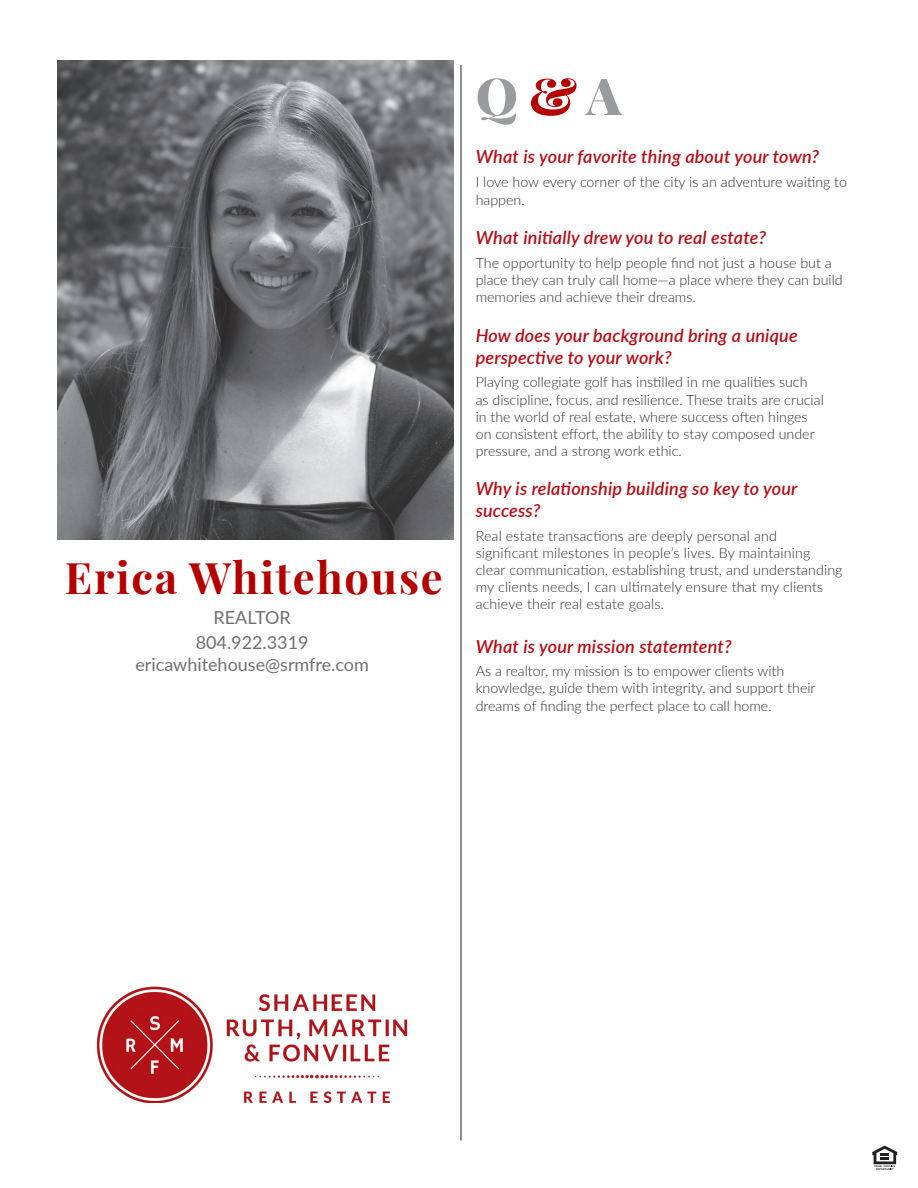
<style>
.page{position:relative;width:918px;height:1188px;background:#fff}
.page>*{position:absolute;margin:0;border:0;box-sizing:border-box;transform-origin:0 0}
.t1{font:900 51px "Playfair Display";color:#999b9e}
.t2{font:700 43.5px "Playfair Display";letter-spacing:.04em;color:#b40000}
.t3{font:italic 600 18px/21.6px "Lato";letter-spacing:.01em;color:#b30e15}
.t4{font:18px "Lato";color:#6f7073}
.t5{font:300 14.25px/17.1px "Lato";color:#2d2d2d}
.s1{color:#b40000}
</style>
<div class="page">
<img style="left:57px;top:61px;width:397px;height:479px">
<img style="left:96px;top:986px;width:312px;height:116px">
<hr style="left:460px;top:65px;width:2px;height:1075px;background:#696969">
<svg style="left:872px;top:1146px;width:25px;height:24px"></svg>
<p class="t2" style="left:65px;top:544px;width:379px">Erica Whitehouse</p>
<p class="t4" style="left:214px;top:604px;width:79px">REALTOR</p>
<p class="t4" style="left:196px;top:630px;width:114px">804.922.3319</p>
<p class="t4" style="left:135px;top:651px;width:235px">ericawhitehouse@srmfre.com</p>
<p class="t1" style="left:476px;top:56px;width:147px">Q <span class="s1">&amp;</span> A</p>
<p class="t3" style="left:476px;top:145px;width:345px">What is your favorite thing about your town?</p>
<p class="t5" style="left:476px;top:172px;width:373px;line-height:18px">I love how every corner of the city is an adventure waiting to happen.</p>
<p class="t3" style="left:476px;top:226px;width:292px">What initially drew you to real estate?</p>
<p class="t5" style="left:476px;top:254px;width:369px">The opportunity to help people find not just a house but a place they can truly call home—a place where they can build memories and achieve their dreams.</p>
<p class="t3" style="left:476px;top:324px;width:324px">How does your background bring a unique perspective to your work?</p>
<p class="t5" style="left:476px;top:373px;width:350px">Playing collegiate golf has instilled in me qualities such as discipline, focus, and resilience. These traits are crucial in the world of real estate, where success often hinges on consistent effort, the ability to stay composed under pressure, and a strong work ethic.</p>
<p class="t3" style="left:476px;top:477px;width:323px">Why is relationship building so key to your success?</p>
<p class="t5" style="left:476px;top:527px;width:368px">Real estate transactions are deeply personal and significant milestones in people’s lives. By maintaining clear communication, establishing trust, and understanding my clients needs, I can ultimately ensure that my clients achieve their real estate goals.</p>
<p class="t3" style="left:476px;top:634px;width:258px">What is your mission statemtent?</p>
<p class="t5" style="left:476px;top:662px;width:341px">As a realtor, my mission is to empower clients with knowledge, guide them with integrity, and support their dreams of finding the perfect place to call home.</p>
</div>
